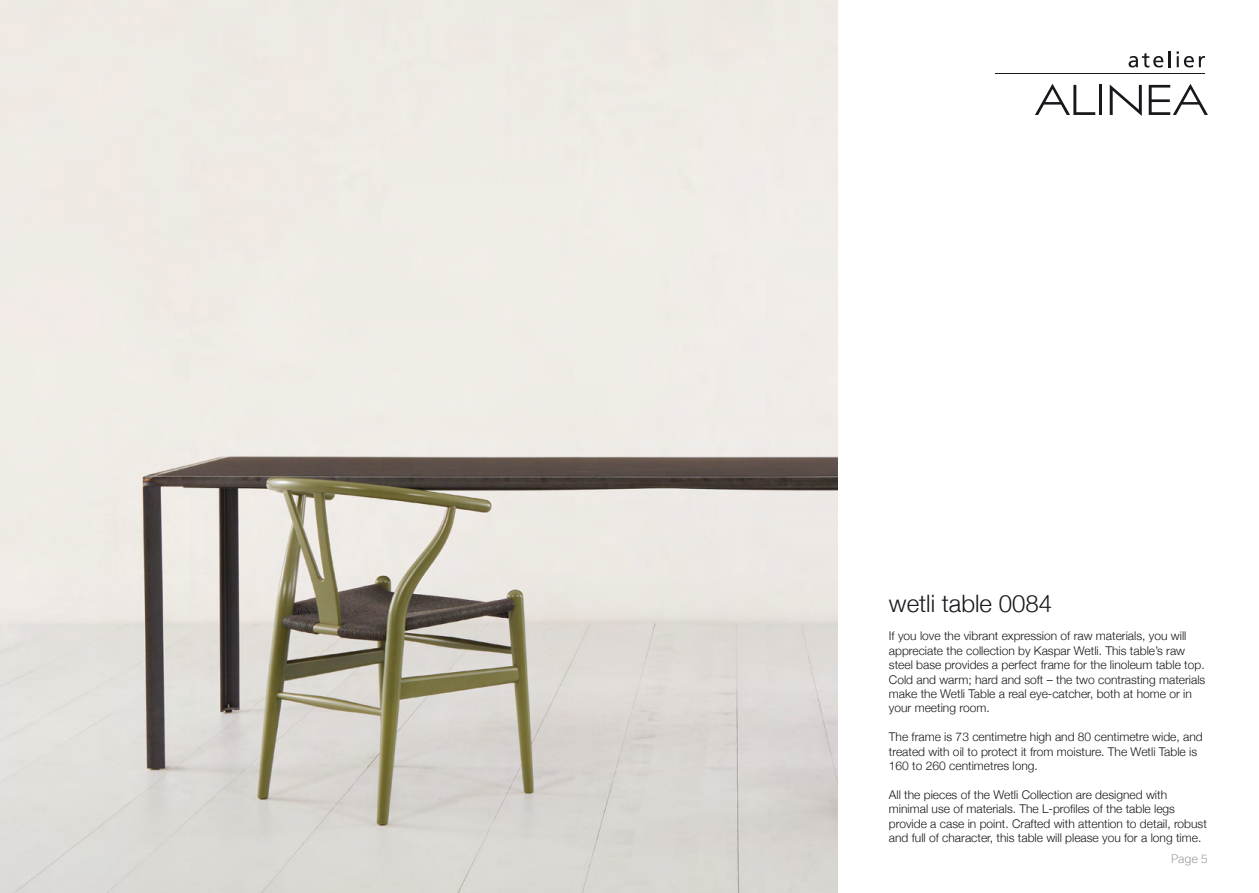
<style>
.page{position:relative;width:1259px;height:893px;background:#fff}
.page>*{position:absolute;margin:0;border:0;box-sizing:border-box;transform-origin:0 0}
.t1{font:300 24px "Helvetica Neue";color:#1a171c}
.t2{font:300 12px/14.4px "Helvetica Neue";color:#1a171c}
.t3{font:300 12px "Aktiv Grotesk";color:#929395}
</style>
<div class="page">
<img style="left:0;top:0;width:838px;height:893px">
<hr style="left:1099px;top:85px;width:3px;height:30px;background:#1a171c">
<svg style="left:1109px;top:84px;width:32px;height:31px"></svg>
<svg style="left:1035px;top:84px;width:60px;height:31px"></svg>
<svg style="left:1148px;top:84px;width:60px;height:31px"></svg>
<svg style="left:1128px;top:51px;width:42px;height:17px"></svg>
<svg style="left:1176px;top:51px;width:29px;height:17px"></svg>
<hr style="left:995px;top:73px;width:210px;height:1px;background:#1a171c">
<h1 class="t1" style="left:889px;top:584px;width:165px">wetli table 0084</h1>
<p class="t2" style="left:889px;top:628px;width:318px">If you love the vibrant expression of raw materials, you will appreciate the collection by Kaspar Wetli. This table’s raw steel base provides a perfect frame for the linoleum table top.<br>Cold and warm; hard and soft – the two contrasting materials make the Wetli Table a real eye-catcher, both at home or in your meeting room.</p>
<p class="t2" style="left:889px;top:729px;width:315px">The frame is 73 centimetre high and 80 centimetre wide, and treated with oil to protect it from moisture. The Wetli Table is<br>160 to 260 centimetres long.</p>
<p class="t2" style="left:889px;top:786px;width:319px">All the pieces of the Wetli Collection are designed with minimal use of materials. The L-profiles of the table legs provide a case in point. Crafted with attention to detail, robust and full of character, this table will please you for a long time.</p>
<p class="t3" style="left:1171px;top:852px;width:38px">Page 5</p>
</div>
